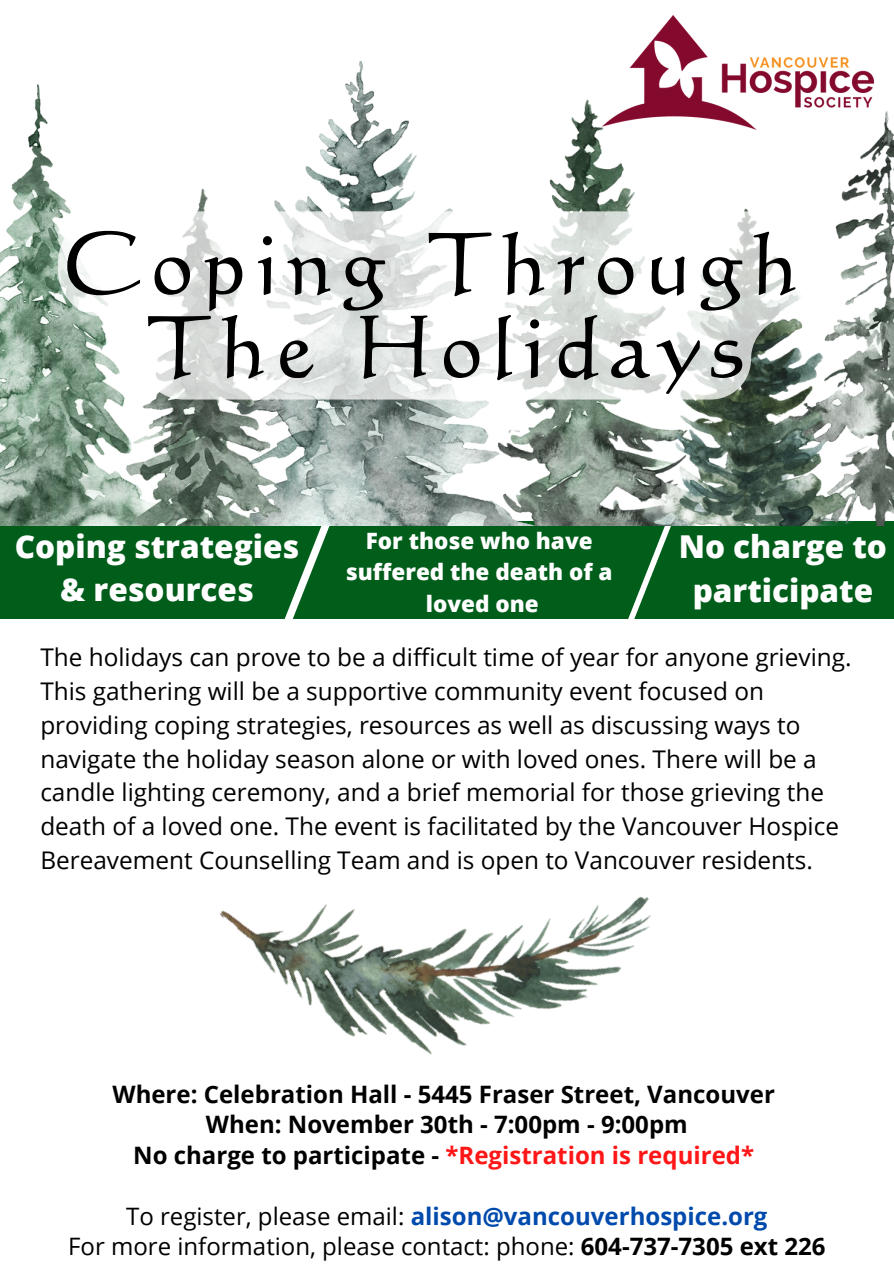
<style>
.page{position:relative;width:894px;height:1264px;background:#fff}
.page>*{position:absolute;margin:0;border:0;box-sizing:border-box;transform-origin:0 0}
.t1{font:85.8px "Codex Com";letter-spacing:.12em;color:#000}
.t2{font:800 31.5px/42.8px "Open Sans";color:#fff;text-align:center}
.t3{font:24.3px/33.8px "Open Sans";color:#000}
.t4{font:700 24px "Open Sans";color:#000}
.t5{font:24px "Open Sans";color:#000}
.t6{font:700 24px "Open Sans";color:#004aad}
.t7{font:700 24px "Open Sans";color:#ff1616}
.t8{font:800 22.5px "Open Sans";color:#fff}
.s1{color:#000}
.s2{font-weight:400;color:#000}
.s3{font-weight:700}
</style>
<div class="page">
<img style="left:634px;top:15px;width:215px;height:47px">
<div style="left:0;top:525px;width:893px;height:93px;background:#005d1a"></div>
<img style="left:0;top:62px;width:893px;height:463px">
<img style="left:219px;top:896px;width:432px;height:159px">
<svg style="left:58px;top:211px;width:777px;height:188px"></svg>
<p class="t1" style="left:63px;top:212px;width:736px">Coping Through</p>
<p class="t1" style="left:148px;top:295px;width:599px">The Holidays</p>
<p class="t8" style="left:366px;top:524px;width:228px">For those who have</p>
<p class="t8" style="left:346px;top:556px;width:268px">suffered the death of a</p>
<p class="t8" style="left:425px;top:587px;width:114px">loved one</p>
<p class="t2" style="left:15px;top:525px;width:286px">Coping strategies &amp; resources</p>
<p class="t2" style="left:678px;top:524px;width:210px">No charge to</p>
<p class="t2" style="left:692px;top:568px;width:182px">participate</p>
<p class="t3" style="left:40px;top:640px;width:812px">The holidays can prove to be a difficult time of year for anyone grieving.<br>This gathering will be a supportive community event focused on providing coping strategies, resources as well as discussing ways to navigate the holiday season alone or with loved ones. There will be a candle lighting ceremony, and a brief memorial for those grieving the death of a loved one. The event is facilitated by the Vancouver Hospice Bereavement Counselling Team and is open to Vancouver residents.</p>
<p class="t4" style="left:112px;top:1077px;width:663px">Where: Celebration Hall - 5445 Fraser Street, Vancouver</p>
<p class="t4" style="left:206px;top:1107px;width:483px">When: November 30th - 7:00pm - 9:00pm</p>
<p class="t7" style="left:133px;top:1138px;width:622px"><span class="s1">No charge to participate -</span> *Registration is required*</p>
<p class="t6" style="left:126px;top:1198px;width:642px"><span class="s2">To register, please email:</span> alison@vancouverhospice.org</p>
<p class="t5" style="left:68px;top:1229px;width:758px">For more information, please contact: phone: <span class="s3">604-737-7305 ext 226</span></p>
</div>
